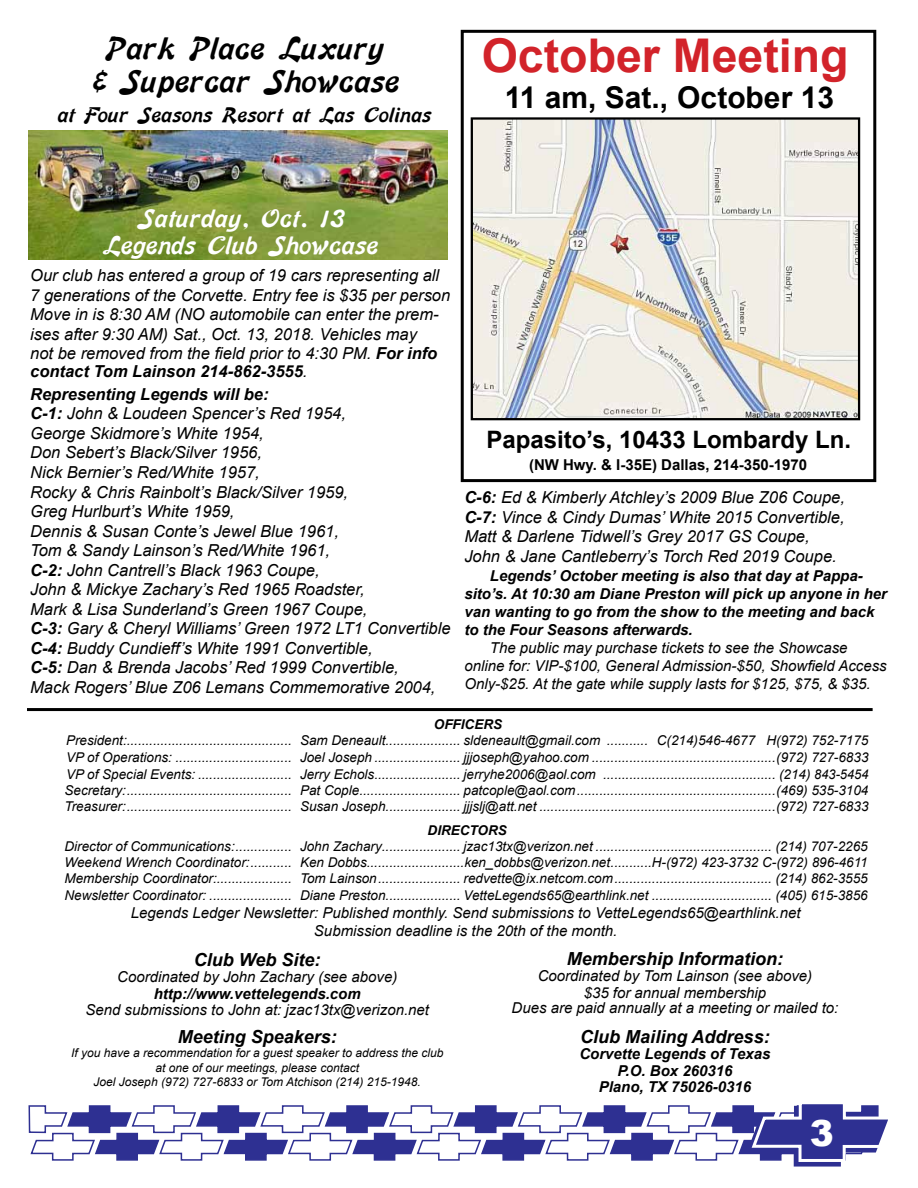
<style>
.page{position:relative;width:918px;height:1188px;background:#fff}
.page>*{position:absolute;margin:0;border:0;box-sizing:border-box;transform-origin:0 0}
.t1{font:700 46.5px "Arial";color:#d2232a}
.t2{font:900 36px "Arial";color:#fff}
.t3{font:31.5px/33px "Banner Normal";color:#000;text-align:center}
.t4{font:700 30px "Arial";color:#000}
.t5{font:25.5px/27px "Banner Normal";color:#fff;text-align:center}
.t6{font:700 24px "Arial";color:#000}
.t7{font:21px "Banner Normal";color:#000}
.t8{font:italic 700 18px "Arial";color:#000}
.t9{font:italic 16.5px/19.5px "Arial";color:#000}
.t10{font:italic 700 16.5px/22.5px "Arial";color:#000}
.t11{font:italic 15px/18px "Arial";color:#000;text-align:center}
.t12{font:italic 700 15px/18px "Arial";color:#000;text-align:center}
.t13{font:700 15px "Arial";color:#000}
.t14{font:italic 13.5px/16.5px "Arial";color:#000;text-align:justify}
.t15{font:italic 700 13.5px "Arial";color:#000}
.t16{font:italic 12px/14.4px "Arial";color:#000;text-align:center}
.s1{font-weight:700}
.s2{font-weight:400}
</style>
<div class="page">
<svg style="left:28px;top:1104px;width:860px;height:63px"></svg>
<img style="left:474px;top:120px;width:383px;height:297px">
<div style="left:471px;top:117px;width:389px;height:303px;border:2px solid #000"></div>
<img style="left:28px;top:131px;width:419px;height:129px">
<div style="left:461px;top:30px;width:415px;height:452px;border:3px solid #000"></div>
<hr style="left:27px;top:708px;width:846px;height:3px;background:#000">
<h3 class="t3" style="left:89px;top:31px;width:312px">Park Place Luxury<br>&amp; Supercar Showcase</h3>
<h3 class="t7" style="left:57px;top:102px;width:376px">at Four Seasons Resort at Las Colinas</h3>
<h1 class="t1" style="left:482px;top:24px;width:368px">October Meeting</h1>
<h3 class="t4" style="left:505px;top:77px;width:331px">11 am, Sat., October 13</h3>
<h3 class="t5" style="left:103px;top:205px;width:277px">Saturday, Oct. 13<br>Legends Club Showcase</h3>
<p class="t9" style="left:30px;top:266px;width:422px">Our club has entered a group of 19 cars representing all 7 generations of the Corvette. Entry fee is $35 per person Move in is 8:30 AM (NO automobile can enter the prem&shy;ises after 9:30 AM) Sat., Oct. 13, 2018. Vehicles may<br>not be removed from the field prior to 4:30 PM. <span class="s1">For info</span></p>
<p class="t10" style="left:30px;top:361px;width:279px">contact Tom Lainson 214-862-3555<span class="s2">.<br></span>Representing Legends will be:</p>
<p class="t9" style="left:30px;top:404px;width:422px"><span class="s1">C-1:</span> John &amp; Loudeen Spencer’s Red 1954,<br>George Skidmore’s White 1954,<br>Don Sebert’s Black/Silver 1956,<br>Nick Bernier’s Red/White 1957,<br>Rocky &amp; Chris Rainbolt’s Black/Silver 1959,<br>Greg Hurlburt’s White 1959,<br>Dennis &amp; Susan Conte’s Jewel Blue 1961,<br>Tom &amp; Sandy Lainson’s Red/White 1961,<br><span class="s1">C-2:</span> John Cantrell’s Black 1963 Coupe,<br>John &amp; Mickye Zachary’s Red 1965 Roadster,<br>Mark &amp; Lisa Sunderland’s Green 1967 Coupe,<br><span class="s1">C-3:</span> Gary &amp; Cheryl Williams’ Green 1972 LT1 Convertible <span class="s1">C-4:</span> Buddy Cundieff’s White 1991 Convertible,<br><span class="s1">C-5:</span> Dan &amp; Brenda Jacobs’ Red 1999 Convertible,<br>Mack Rogers’ Blue Z06 Lemans Commemorative 2004,</p>
<h3 class="t6" style="left:487px;top:423px;width:366px">Papasito’s, 10433 Lombardy Ln.</h3>
<p class="t13" style="left:529px;top:455px;width:280px">(NW Hwy. &amp; I-35E) Dallas, 214-350-1970</p>
<p class="t9" style="left:464px;top:488px;width:382px"><span class="s1">C-6:</span> Ed &amp; Kimberly Atchley’s 2009 Blue Z06 Coupe, <span class="s1">C-7:</span> Vince &amp; Cindy Dumas’ White 2015 Convertible, Matt &amp; Darlene Tidwell’s Grey 2017 GS Coupe, John &amp; Jane Cantleberry’s Torch Red 2019 Coupe.</p>
<p class="t12" style="left:464px;top:568px;width:424px;text-align:left;text-indent:26px">Legends’ October meeting is also that day at Pappa&shy;sito’s. At 10:30 am Diane Preston will pick up anyone in her van wanting to go from the show to the meeting and back to the Four Seasons afterwards.</p>
<p class="t11" style="left:464px;top:639px;width:424px;text-align:left;text-indent:26px">The public may purchase tickets to see the Showcase online for: VIP-$100, General Admission-$50, Showfield Access<br>Only-$25. At the gate while supply lasts for $125, $75, &amp; $35.</p>
<p class="t15" style="left:434px;top:715px;width:70px">OFFICERS</p>
<p class="t14" style="left:65px;top:733px;width:806px">President:............................................ Sam Deneault.................... sldeneault@gmail.com ........... C(214)546-4677 H(972) 752-7175<br>VP of Operations: ............................... Joel Joseph ....................... jjjoseph@yahoo.com .................................................(972) 727-6833<br>VP of Special Events: ......................... Jerry Echols....................... jerryhe2006@aol.com .............................................. (214) 843-5454<br>Secretary:............................................ Pat Cople........................... patcople@aol.com.....................................................(469) 535-3104<br>Treasurer:............................................ Susan Joseph.................... jjjslj@att.net ...............................................................(972) 727-6833</p>
<p class="t15" style="left:428px;top:821px;width:81px">DIRECTORS</p>
<p class="t14" style="left:65px;top:838px;width:805px">Director of Communications:............... John Zachary..................... jzac13tx@verizon.net ............................................... (214) 707-2265<br>Weekend Wrench Coordinator:........... Ken Dobbs..........................ken_dobbs@verizon.net...........H-(972) 423-3732 C-(972) 896-4611<br>Membership Coordinator:.................... Tom Lainson...................... redvette@ix.netcom.com.......................................... (214) 862-3555<br>Newsletter Coordinator: ...................... Diane Preston.................... VetteLegends65@earthlink.net ................................ (405) 615-3856</p>
<p class="t11" style="left:131px;top:904px;width:671px">Legends Ledger Newsletter: Published monthly. Send submissions to VetteLegends65@earthlink.net<br>Submission deadline is the 20th of the month.</p>
<h3 class="t8" style="left:194px;top:947px;width:128px">Club Web Site:</h3>
<p class="t11" style="left:117px;top:968px;width:282px">Coordinated by John Zachary (see above)</p>
<p class="t12" style="left:154px;top:985px;width:208px">http://www.vettelegends.com</p>
<p class="t11" style="left:85px;top:1001px;width:345px">Send submissions to John at: jzac13tx@verizon.net</p>
<h3 class="t8" style="left:178px;top:1024px;width:161px">Meeting Speakers:</h3>
<p class="t16" style="left:71px;top:1046px;width:374px">If you have a recommendation for a guest speaker to address the club at one of our meetings, please contact<br>Joel Joseph (972) 727-6833 or Tom Atchison (214) 215-1948.</p>
<h3 class="t8" style="left:567px;top:947px;width:218px">Membership Information:</h3>
<p class="t11" style="left:538px;top:968px;width:276px;line-height:16.5px">Coordinated by Tom Lainson (see above) $35 for annual membership</p>
<p class="t11" style="left:512px;top:999px;width:328px">Dues are paid annually at a meeting or mailed to:</p>
<h3 class="t8" style="left:580px;top:1025px;width:191px">Club Mailing Address:</h3>
<p class="t12" style="left:579px;top:1046px;width:193px;line-height:16.5px">Corvette Legends of Texas<br>P.O. Box 260316<br>Plano, TX 75026-0316</p>
<h2 class="t2" style="left:810px;top:1107px;width:26px">3</h2>
</div>
